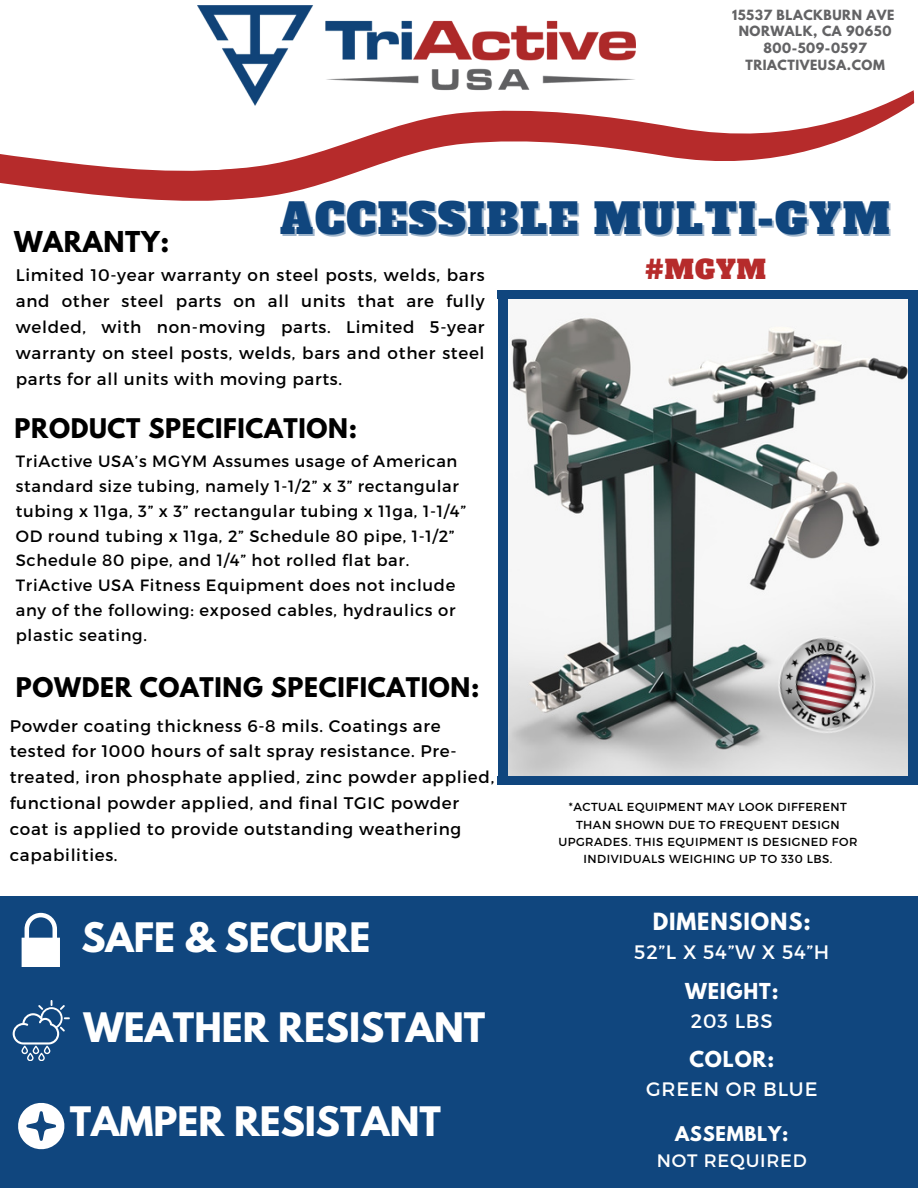
<style>
.page{position:relative;width:918px;height:1188px;background:#fff}
.page>*{position:absolute;margin:0;border:0;box-sizing:border-box;transform-origin:0 0}
.t1{font:41.1px "Alfa Slab One";letter-spacing:.04em;color:#10467e}
.t2{font:700 36px "League Spartan";color:#fff}
.t3{font:700 25.5px "League Spartan";letter-spacing:.025em;color:#000}
.t4{font:25.5px "Alfa Slab One";color:#b62b2b}
.t5{font:700 24px "League Spartan";letter-spacing:.025em;color:#000}
.t6{font:700 21px "League Spartan";letter-spacing:.04em;color:#fff}
.t7{font:19.5px "Montserrat";letter-spacing:.04em;color:#fff}
.t8{font:700 19.5px "League Spartan";letter-spacing:.04em;color:#fff}
.t9{font:18px "Montserrat";letter-spacing:.04em;color:#fff}
.t10{font:700 18px "League Spartan";letter-spacing:.04em;color:#fff}
.t11{font:16.8px/25.8px "Montserrat";letter-spacing:.04em;color:#000}
.t12{font:16.35px/24.8px "Montserrat";letter-spacing:.04em;color:#000}
.t13{font:700 12.45px "League Spartan";letter-spacing:.04em;color:#636365}
.t14{font:11.7px "Montserrat";letter-spacing:.04em;color:#000}
</style>
<div class="page">
<div style="left:0;top:896px;width:918px;height:292px;background:#10467e"></div>
<svg style="left:18px;top:1103px;width:47px;height:47px"></svg>
<svg style="left:13px;top:1000px;width:57px;height:61px"></svg>
<svg style="left:25px;top:913px;width:32px;height:25px"></svg>
<div style="left:22px;top:938px;width:38px;height:29px;background:#fff"></div>
<svg style="left:0;top:176px;width:346px;height:25px;fill:#b62b2b"></svg>
<svg style="left:0;top:5px;width:915px;height:171px"></svg>
<img style="left:197px;top:6px;width:439px;height:100px">
<img style="left:508px;top:314px;width:400px;height:462px">
<img style="left:763px;top:622px;width:126px;height:126px">
<div style="left:498px;top:290px;width:420px;height:8px;background:#10467e"></div>
<div style="left:498px;top:776px;width:420px;height:8px;background:#10467e"></div>
<div style="left:498px;top:291px;width:10px;height:489px;background:#10467e"></div>
<div style="left:908px;top:291px;width:10px;height:489px;background:#10467e"></div>
<p class="t13" style="left:732px;top:9px;width:164px">15537 BLACKBURN AVE</p>
<p class="t13" style="left:739px;top:25px;width:154px">NORWALK, CA 90650</p>
<p class="t13" style="left:763px;top:42px;width:105px">800-509-0597</p>
<p class="t13" style="left:745px;top:59px;width:141px">TRIACTIVEUSA.COM</p>
<p class="t1" style="left:280px;top:191px;width:611px">ACCESSIBLE MULTI-GYM</p>
<p class="t4" style="left:645px;top:252px;width:122px">#MGYM</p>
<p class="t3" style="left:14px;top:229px;width:157px">WARANTY:</p>
<p class="t11" style="left:16px;top:261px;width:470px;text-align:justify">Limited 10-year warranty on steel posts, welds, bars and other steel parts on all units that are fully welded, with non-moving parts. Limited 5-year warranty on steel posts, welds, bars and other steel parts for all units with moving parts.</p>
<p class="t5" style="left:15px;top:416px;width:344px">PRODUCT SPECIFICATION:</p>
<p class="t12" style="left:16px;top:448px;width:451px">TriActive USA’s MGYM Assumes usage of American standard size tubing, namely 1-1/2” x 3” rectangular tubing x 11ga, 3” x 3” rectangular tubing x 11ga, 1-1/4” OD round tubing x 11ga, 2” Schedule 80 pipe, 1-1/2” Schedule 80 pipe, and 1/4” hot rolled flat bar.<br>TriActive USA Fitness Equipment does not include any of the following: exposed cables, hydraulics or plastic seating.</p>
<p class="t5" style="left:16px;top:676px;width:465px">POWDER COATING SPECIFICATION:</p>
<p class="t11" style="left:10px;top:712px;width:486px">Powder coating thickness 6-8 mils. Coatings are tested for 1000 hours of salt spray resistance. Pre&shy;treated, iron phosphate applied, zinc powder applied, functional powder applied, and final TGIC powder coat is applied to provide outstanding weathering capabilities.</p>
<p class="t2" style="left:81px;top:920px;width:290px">SAFE &amp; SECURE</p>
<p class="t2" style="left:83px;top:1009px;width:403px">WEATHER RESISTANT</p>
<p class="t2" style="left:70px;top:1103px;width:373px">TAMPER RESISTANT</p>
<p class="t14" style="left:569px;top:799px;width:280px">*ACTUAL EQUIPMENT MAY LOOK DIFFERENT</p>
<p class="t14" style="left:576px;top:817px;width:265px">THAN SHOWN DUE TO FREQUENT DESIGN</p>
<p class="t14" style="left:558px;top:834px;width:301px">UPGRADES. THIS EQUIPMENT IS DESIGNED FOR</p>
<p class="t14" style="left:583px;top:852px;width:250px">INDIVIDUALS WEIGHING UP TO 330 LBS.</p>
<p class="t6" style="left:653px;top:911px;width:159px">DIMENSIONS:</p>
<p class="t7" style="left:634px;top:940px;width:197px">52”L X 54”W X 54”H</p>
<p class="t8" style="left:685px;top:981px;width:95px">WEIGHT:</p>
<p class="t7" style="left:691px;top:1008px;width:83px">203 LBS</p>
<p class="t8" style="left:689px;top:1050px;width:86px">COLOR:</p>
<p class="t7" style="left:646px;top:1077px;width:173px">GREEN OR BLUE</p>
<p class="t10" style="left:675px;top:1125px;width:115px">ASSEMBLY:</p>
<p class="t9" style="left:657px;top:1149px;width:151px">NOT REQUIRED</p>
</div>
